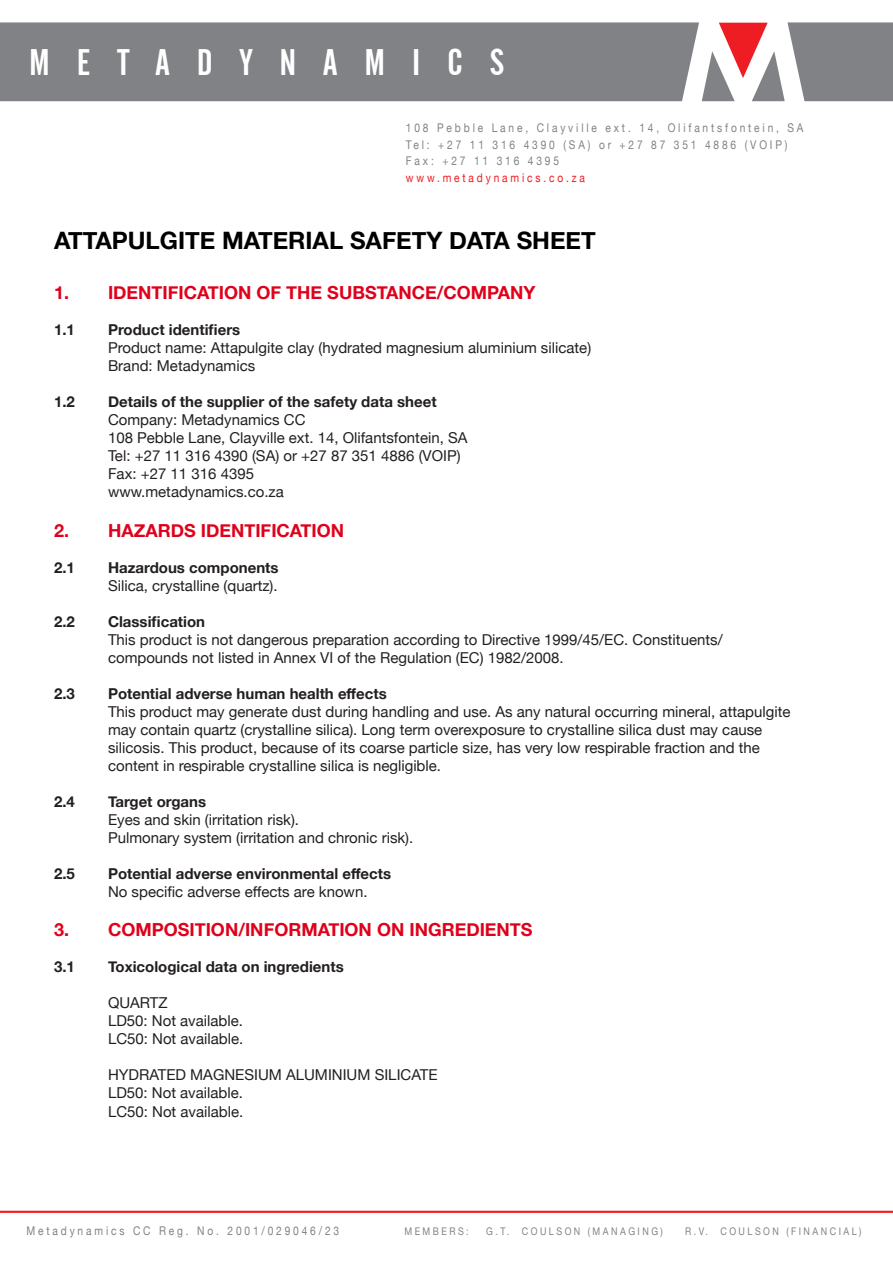
<style>
.page{position:relative;width:893px;height:1263px;background:#fff}
.page>*{position:absolute;margin:0;border:0;box-sizing:border-box;transform-origin:0 0}
.t1{font:36.9px "Alternate Gothic No 2 BT";letter-spacing:.735em;color:#fff}
.t2{font:700 24px "Helvetica Neue";color:#000}
.t3{font:700 18px "Helvetica Neue";color:#e0001b}
.t4{font:15px/18px "Helvetica Neue";color:#231f20}
.t5{font:700 15px "Helvetica Neue";color:#231f20}
.t6{font:12px/16.5px "Helvetica Neue";letter-spacing:.28em;color:#808285;scale:.85 1}
.t7{font:10.5px "Helvetica Neue";letter-spacing:.28em;color:#808285;scale:.85 1}
.s1{color:#ee1d23}
</style>
<div class="page">
<svg style="left:0;top:22px;width:893px;height:79px;fill:#808285"></svg>
<svg style="left:719px;top:23px;width:49px;height:55px"></svg>
<hr style="left:0;top:1211px;width:893px;height:2px;background:#ee1d23">
<p class="t1" style="left:29px;top:42px;width:476px">METADYNAMICS</p>
<p class="t6" style="left:406px;top:120px;width:469px">108 Pebble Lane, Clayville ext. 14, Olifantsfontein, SA Tel: +27 11 316 4390 (SA) or +27 87 351 4886 (VOIP)<br>Fax: +27 11 316 4395<br><span class="s1">www.metadynamics.co.za</span></p>
<p class="t2" style="left:54px;top:221px;width:543px">ATTAPULGITE MATERIAL SAFETY DATA SHEET</p>
<p class="t3" style="left:54px;top:279px;width:483px">1. IDENTIFICATION OF THE SUBSTANCE/COMPANY</p>
<p class="t5" style="left:54px;top:318px;width:22px">1.1</p>
<p class="t5" style="left:108px;top:318px;width:134px">Product identifiers</p>
<p class="t4" style="left:108px;top:340px;width:485px">Product name: Attapulgite clay (hydrated magnesium aluminium silicate)</p>
<p class="t4" style="left:108px;top:358px;width:149px">Brand: Metadynamics</p>
<p class="t5" style="left:54px;top:390px;width:22px">1.2</p>
<p class="t5" style="left:108px;top:390px;width:330px">Details of the supplier of the safety data sheet</p>
<p class="t4" style="left:108px;top:412px;width:199px">Company: Metadynamics CC</p>
<p class="t4" style="left:108px;top:430px;width:361px">108 Pebble Lane, Clayville ext. 14, Olifantsfontein, SA</p>
<p class="t4" style="left:108px;top:448px;width:354px">Tel: +27 11 316 4390 (SA) or +27 87 351 4886 (VOIP)</p>
<p class="t4" style="left:108px;top:466px;width:148px">Fax: +27 11 316 4395</p>
<p class="t4" style="left:108px;top:484px;width:177px">www.metadynamics.co.za</p>
<p class="t3" style="left:54px;top:516px;width:292px">2. HAZARDS IDENTIFICATION</p>
<p class="t5" style="left:54px;top:556px;width:22px">2.1</p>
<p class="t5" style="left:108px;top:556px;width:172px">Hazardous components</p>
<p class="t4" style="left:108px;top:577px;width:171px">Silica, crystalline (quartz).</p>
<p class="t5" style="left:54px;top:610px;width:22px">2.2</p>
<p class="t5" style="left:108px;top:610px;width:99px">Classification</p>
<p class="t4" style="left:108px;top:631px;width:616px">This product is not dangerous preparation according to Directive 1999/45/EC. Constituents/</p>
<p class="t4" style="left:108px;top:649px;width:457px">compounds not listed in Annex VI of the Regulation (EC) 1982/2008.</p>
<p class="t5" style="left:54px;top:682px;width:22px">2.3</p>
<p class="t5" style="left:108px;top:682px;width:280px">Potential adverse human health effects</p>
<p class="t4" style="left:108px;top:703px;width:684px">This product may generate dust during handling and use. As any natural occurring mineral, attapulgite may contain quartz (crystalline silica). Long term overexposure to crystalline silica dust may cause silicosis. This product, because of its coarse particle size, has very low respirable fraction and the content in respirable crystalline silica is negligible.</p>
<p class="t5" style="left:54px;top:790px;width:22px">2.4</p>
<p class="t5" style="left:108px;top:790px;width:100px">Target organs</p>
<p class="t4" style="left:108px;top:811px;width:193px">Eyes and skin (irritation risk).</p>
<p class="t4" style="left:108px;top:829px;width:307px">Pulmonary system (irritation and chronic risk).</p>
<p class="t5" style="left:54px;top:862px;width:22px">2.5</p>
<p class="t5" style="left:108px;top:862px;width:285px">Potential adverse environmental effects</p>
<p class="t4" style="left:108px;top:883px;width:261px">No specific adverse effects are known.</p>
<p class="t3" style="left:54px;top:916px;width:480px">3. COMPOSITION/INFORMATION ON INGREDIENTS</p>
<p class="t5" style="left:54px;top:955px;width:22px">3.1</p>
<p class="t5" style="left:108px;top:955px;width:237px">Toxicological data on ingredients</p>
<p class="t4" style="left:108px;top:995px;width:61px">QUARTZ</p>
<p class="t4" style="left:108px;top:1013px;width:137px">LD50: Not available.</p>
<p class="t4" style="left:108px;top:1031px;width:137px">LC50: Not available.</p>
<p class="t4" style="left:108px;top:1067px;width:331px">HYDRATED MAGNESIUM ALUMINIUM SILICATE</p>
<p class="t4" style="left:108px;top:1085px;width:137px">LD50: Not available.</p>
<p class="t4" style="left:108px;top:1103px;width:137px">LC50: Not available.</p>
<p class="t6" style="left:26px;top:1223px;width:369px">Metadynamics CC Reg. No. 2001/029046/23</p>
<p class="t7" style="left:404px;top:1224px;width:77px">MEMBERS:</p>
<p class="t7" style="left:486px;top:1224px;width:209px">G.T. COULSON (MANAGING)</p>
<p class="t7" style="left:685px;top:1224px;width:209px">R.V. COULSON (FINANCIAL)</p>
</div>
